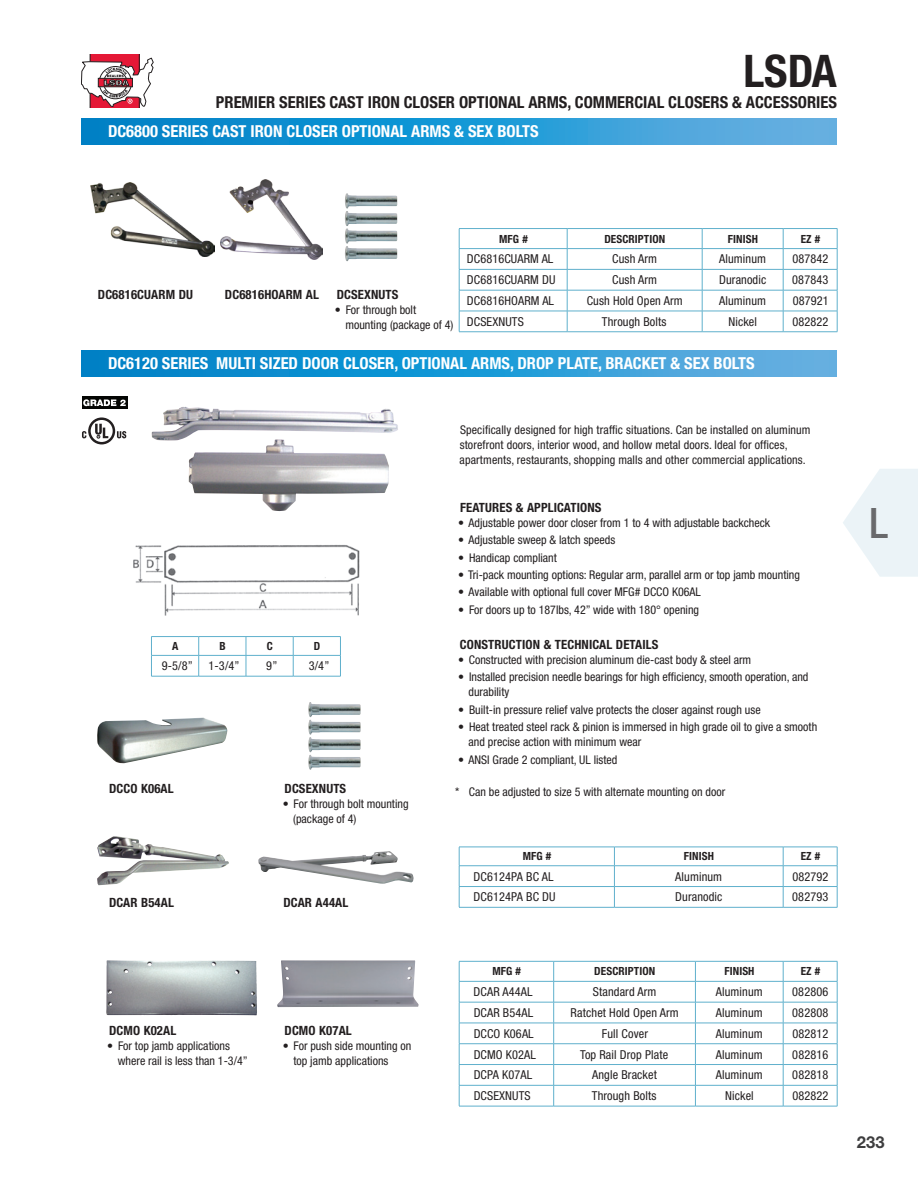
<style>
.page{position:relative;width:918px;height:1188px;background:#fff}
.page>*{position:absolute;margin:0;border:0;box-sizing:border-box;transform-origin:0 0}
.t1{font:700 condensed 45px "Helvetica Neue LT Std";color:#231f20}
.t2{font:500 condensed 42px "Helvetica Neue LT Std";color:#69696c}
.t3{font:700 condensed 16.5px "Helvetica Neue LT Std";color:#fff}
.t4{font:700 condensed 16.5px "Helvetica Neue LT Std";color:#231f20}
.t5{font:700 16.5px "Helvetica Neue LT Std";color:#3e3e3f}
.t6{font:700 condensed 12.75px "Helvetica Neue LT Std";letter-spacing:.01em;color:#231f20}
.t7{font:condensed 12.3px "Helvetica Neue LT Std";letter-spacing:.01em;color:#231f20}
.t8{font:condensed 12px/15px "Helvetica Neue LT Std";color:#231f20}
.t9{font:700 condensed 11.25px "Helvetica Neue LT Std";letter-spacing:.01em;color:#231f20}
</style>
<div class="page">
<svg style="left:81px;top:54px;width:73px;height:54px"></svg>
<svg style="left:81px;top:119px;width:756px;height:16px;background:#2598d4"></svg>
<hr style="left:459px;top:1064px;width:95px;height:1px;background:#5fb0cc">
<hr style="left:554px;top:1064px;width:141px;height:1px;background:#5fb0cc">
<hr style="left:695px;top:1064px;width:88px;height:1px;background:#5fb0cc">
<hr style="left:783px;top:1064px;width:54px;height:1px;background:#5fb0cc">
<hr style="left:459px;top:1085px;width:95px;height:1px;background:#5fb0cc">
<svg style="left:459px;top:1053px;width:1px;height:53px"></svg>
<hr style="left:554px;top:1085px;width:141px;height:1px;background:#5fb0cc">
<svg style="left:553px;top:1053px;width:1px;height:53px"></svg>
<hr style="left:695px;top:1085px;width:88px;height:1px;background:#5fb0cc">
<svg style="left:695px;top:1053px;width:1px;height:53px"></svg>
<hr style="left:783px;top:1085px;width:54px;height:1px;background:#5fb0cc">
<svg style="left:783px;top:1053px;width:1px;height:53px"></svg>
<svg style="left:837px;top:1053px;width:1px;height:53px"></svg>
<hr style="left:459px;top:1106px;width:95px;height:1px;background:#5fb0cc">
<hr style="left:554px;top:1106px;width:141px;height:1px;background:#5fb0cc">
<hr style="left:695px;top:1106px;width:88px;height:1px;background:#5fb0cc">
<hr style="left:783px;top:1106px;width:54px;height:1px;background:#5fb0cc">
<img style="left:81px;top:135px;width:837px;height:918px">
<h1 class="t1" style="left:743px;top:44px;width:95px">LSDA</h1>
<h3 class="t4" style="left:216px;top:92px;width:622px">PREMIER SERIES CAST IRON CLOSER OPTIONAL ARMS, COMMERCIAL CLOSERS &amp; ACCESSORIES</h3>
<h3 class="t3" style="left:108px;top:121px;width:431px">DC6800 SERIES CAST IRON CLOSER OPTIONAL ARMS &amp; SEX BOLTS</h3>
<p class="t6" style="left:98px;top:287px;width:96px">DC6816CUARM DU</p>
<p class="t6" style="left:225px;top:287px;width:96px">DC6816HOARM AL</p>
<p class="t6" style="left:337px;top:287px;width:29px">DCSEXNUT</p>
<p class="t6" style="left:392px;top:287px;width:8px">S</p>
<p class="t8" style="left:345px;top:303px;width:110px;text-indent:-10px">• For through bolt mounting (package of 4)</p>
<p class="t9" style="left:499px;top:232px;width:8px">MFG</p>
<p class="t9" style="left:522px;top:232px;width:7px">#</p>
<p class="t9" style="left:604px;top:232px;width:62px">DESCRIPTION</p>
<p class="t9" style="left:728px;top:232px;width:25px">FINISH</p>
<p class="t9" style="left:801px;top:232px;width:21px">EZ #</p>
<p class="t7" style="left:467px;top:252px;width:88px">DC6816CUARM AL</p>
<p class="t7" style="left:612px;top:252px;width:46px">Cush Arm</p>
<p class="t7" style="left:719px;top:252px;width:48px">Aluminum</p>
<p class="t7" style="left:792px;top:252px;width:38px">087842</p>
<p class="t7" style="left:467px;top:273px;width:90px">DC6816CUARM DU</p>
<p class="t7" style="left:612px;top:273px;width:46px">Cush Arm</p>
<p class="t7" style="left:719px;top:273px;width:49px">Duranodic</p>
<p class="t7" style="left:792px;top:273px;width:38px">087843</p>
<p class="t7" style="left:467px;top:293px;width:89px">DC6816HOARM AL</p>
<p class="t7" style="left:587px;top:293px;width:97px">Cush Hold Open Arm</p>
<p class="t7" style="left:719px;top:293px;width:48px">Aluminum</p>
<p class="t7" style="left:793px;top:293px;width:38px">087921</p>
<p class="t7" style="left:467px;top:314px;width:59px">DCSEXNUTS</p>
<p class="t7" style="left:602px;top:314px;width:66px">Through Bolts</p>
<p class="t7" style="left:728px;top:314px;width:30px">Nickel</p>
<p class="t7" style="left:792px;top:314px;width:38px">082822</p>
<h3 class="t3" style="left:108px;top:353px;width:63px">DC6120 SERIE</h3>
<h3 class="t3" style="left:200px;top:353px;width:556px">S MULTI SIZED DOOR CLOSER, OPTIONAL ARMS, DROP PLATE, BRACKET &amp; SEX BOLTS</h3>
<p class="t9" style="left:172px;top:639px;width:8px">A</p>
<p class="t9" style="left:220px;top:639px;width:8px">B</p>
<p class="t9" style="left:267px;top:639px;width:7px">C</p>
<p class="t9" style="left:314px;top:639px;width:8px">D</p>
<p class="t7" style="left:162px;top:659px;width:33px">9-5/8”</p>
<p class="t7" style="left:209px;top:659px;width:33px">1-3/4”</p>
<p class="t7" style="left:266px;top:659px;width:13px">9”</p>
<p class="t7" style="left:309px;top:659px;width:22px">3/4”</p>
<p class="t6" style="left:109px;top:781px;width:16px">DCCO</p>
<p class="t6" style="left:141px;top:781px;width:34px">K06AL</p>
<p class="t6" style="left:109px;top:895px;width:66px">DCAR B54AL</p>
<p class="t6" style="left:285px;top:781px;width:29px">DCSEXNUT</p>
<p class="t6" style="left:340px;top:781px;width:8px">S</p>
<p class="t8" style="left:293px;top:796px;width:117px;text-indent:-10px">• For through bolt mounting (package of 4)</p>
<p class="t6" style="left:284px;top:895px;width:66px">DCAR A44AL</p>
<p class="t6" style="left:109px;top:1023px;width:17px">DCMO</p>
<p class="t6" style="left:144px;top:1023px;width:34px">K02AL</p>
<p class="t8" style="left:118px;top:1038px;width:131px;text-indent:-11px">• For top jamb applications where rail is less than 1-3/4”</p>
<p class="t6" style="left:285px;top:1023px;width:17px">DCMO</p>
<p class="t6" style="left:319px;top:1023px;width:34px">K07AL</p>
<p class="t8" style="left:293px;top:1038px;width:120px;text-indent:-11px">• For push side mounting on top jamb applications</p>
<p class="t8" style="left:460px;top:422px;width:353px">Specifically designed for high traffic situations. Can be installed on aluminum storefront doors, interior wood, and hollow metal doors. Ideal for offices, apartments, restaurants, shopping malls and other commercial applications.</p>
<p class="t6" style="left:460px;top:500px;width:142px">FEATURES &amp; APPLICATIONS</p>
<p class="t8" style="left:458px;top:515px;width:314px">• Adjustable power door closer from 1 to 4 with adjustable backcheck</p>
<p class="t8" style="left:458px;top:532px;width:159px">• Adjustable sweep &amp; latch speeds</p>
<p class="t8" style="left:458px;top:550px;width:100px">• Handicap compliant</p>
<p class="t8" style="left:458px;top:567px;width:343px">• Tri-pack mounting options: Regular arm, parallel arm or top jamb mounting</p>
<p class="t8" style="left:458px;top:585px;width:244px">• Available with optional full cover MFG# DCCO K06AL</p>
<p class="t8" style="left:458px;top:602px;width:242px">• For doors up to 187lbs, 42” wide with 180° opening</p>
<p class="t6" style="left:460px;top:637px;width:193px">CONSTRUCTION &amp; TECHNICAL DETAILS</p>
<p class="t8" style="left:458px;top:652px;width:294px">• Constructed with precision aluminum die-cast body &amp; steel arm</p>
<p class="t8" style="left:469px;top:670px;width:341px;text-indent:-10px">• Installed precision needle bearings for high efficiency, smooth operation, and durability</p>
<p class="t8" style="left:458px;top:702px;width:304px">• Built-in pressure relief valve protects the closer against rough use</p>
<p class="t8" style="left:469px;top:719px;width:350px;text-indent:-10px">• Heat treated steel rack &amp; pinion is immersed in high grade oil to give a smooth and precise action with minimum wear</p>
<p class="t8" style="left:458px;top:752px;width:161px">• ANSI Grade 2 compliant, UL listed</p>
<p class="t8" style="left:455px;top:784px;width:272px">* Can be adjusted to size 5 with alternate mounting on door</p>
<p class="t9" style="left:523px;top:850px;width:8px">MFG</p>
<p class="t9" style="left:546px;top:850px;width:7px">#</p>
<p class="t9" style="left:684px;top:850px;width:25px">FINISH</p>
<p class="t9" style="left:801px;top:850px;width:21px">EZ #</p>
<p class="t7" style="left:474px;top:869px;width:81px">DC6124PA BC AL</p>
<p class="t7" style="left:675px;top:869px;width:48px">Aluminum</p>
<p class="t7" style="left:792px;top:869px;width:38px">082792</p>
<p class="t7" style="left:474px;top:890px;width:83px">DC6124PA BC DU</p>
<p class="t7" style="left:675px;top:890px;width:49px">Duranodic</p>
<p class="t7" style="left:792px;top:890px;width:38px">082793</p>
<p class="t9" style="left:492px;top:965px;width:8px">MFG</p>
<p class="t9" style="left:516px;top:965px;width:7px">#</p>
<p class="t9" style="left:594px;top:965px;width:62px">DESCRIPTION</p>
<p class="t9" style="left:724px;top:965px;width:25px">FINISH</p>
<p class="t9" style="left:801px;top:965px;width:21px">EZ #</p>
<p class="t7" style="left:474px;top:985px;width:60px">DCAR A44AL</p>
<p class="t7" style="left:593px;top:985px;width:65px">Standard Arm</p>
<p class="t7" style="left:716px;top:985px;width:48px">Aluminum</p>
<p class="t7" style="left:792px;top:985px;width:38px">082806</p>
<p class="t7" style="left:474px;top:1005px;width:61px">DCAR B54AL</p>
<p class="t7" style="left:571px;top:1005px;width:110px">Ratchet Hold Open Arm</p>
<p class="t7" style="left:716px;top:1005px;width:48px">Aluminum</p>
<p class="t7" style="left:792px;top:1005px;width:38px">082808</p>
<p class="t7" style="left:474px;top:1026px;width:62px">DCCO K06AL</p>
<p class="t7" style="left:602px;top:1026px;width:48px">Full Cover</p>
<p class="t7" style="left:716px;top:1026px;width:48px">Aluminum</p>
<p class="t7" style="left:792px;top:1026px;width:38px">082812</p>
<p class="t7" style="left:474px;top:1047px;width:64px">DCMO K02AL</p>
<p class="t7" style="left:580px;top:1047px;width:90px">Top Rail Drop Plate</p>
<p class="t7" style="left:716px;top:1047px;width:48px">Aluminum</p>
<p class="t7" style="left:792px;top:1047px;width:38px">082816</p>
<p class="t7" style="left:474px;top:1068px;width:60px">DCPA K07AL</p>
<p class="t7" style="left:592px;top:1068px;width:66px">Angle Bracket</p>
<p class="t7" style="left:716px;top:1068px;width:48px">Aluminum</p>
<p class="t7" style="left:792px;top:1068px;width:38px">082818</p>
<p class="t7" style="left:474px;top:1089px;width:59px">DCSEXNUTS</p>
<p class="t7" style="left:592px;top:1089px;width:66px">Through Bolts</p>
<p class="t7" style="left:725px;top:1089px;width:30px">Nickel</p>
<p class="t7" style="left:792px;top:1089px;width:38px">082822</p>
<h2 class="t2" style="left:869px;top:499px;width:20px">L</h2>
<h3 class="t5" style="left:857px;top:1132px;width:29px">233</h3>
</div>
